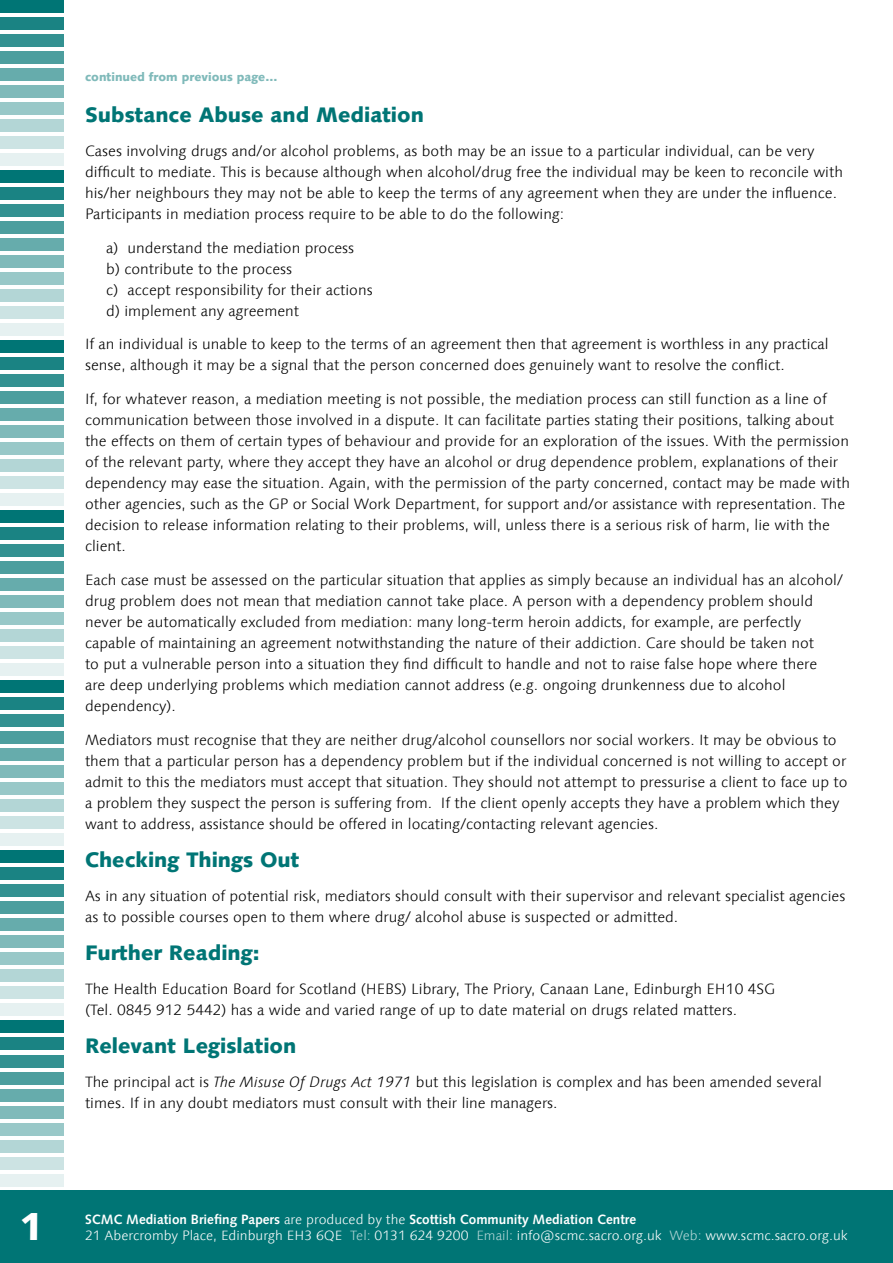
<style>
.page{position:relative;width:893px;height:1263px;background:#fff}
.page>*{position:absolute;margin:0;border:0;box-sizing:border-box;transform-origin:0 0}
.t1{font:900 39px "Syntax";color:#fff}
.t2{font:900 21px "Syntax";color:#007575}
.t3{font:300 15px/21px "Linotype Syntax Com";color:#000}
.t4{font:300 13.5px "Linotype Syntax Com";color:#fff}
.t5{font:700 13.5px "Syntax";color:#fff}
.t6{font:900 12px "Syntax";color:#80baba}
.s1{font-style:italic}
.s2{font-family:"Linotype Syntax Com";font-weight:300}
.s3{color:#b3d6d6}
</style>
<div class="page">
<div style="left:0;top:1191px;width:893px;height:72px;background:#007575"></div>
<div style="left:0;top:0;width:64px;height:13px;background:#007575"></div>
<div style="left:0;top:17px;width:64px;height:13px;background:#1a8383"></div>
<div style="left:0;top:34px;width:64px;height:13px;background:#339191"></div>
<div style="left:0;top:51px;width:64px;height:13px;background:#4d9e9e"></div>
<div style="left:0;top:68px;width:64px;height:13px;background:#66acac"></div>
<div style="left:0;top:85px;width:64px;height:13px;background:#80baba"></div>
<div style="left:0;top:102px;width:64px;height:13px;background:#99c8c8"></div>
<div style="left:0;top:119px;width:64px;height:13px;background:#b3d6d6"></div>
<div style="left:0;top:136px;width:64px;height:13px;background:#cce3e3"></div>
<div style="left:0;top:153px;width:64px;height:13px;background:#e6f1f1"></div>
<div style="left:0;top:170px;width:64px;height:13px;background:#007575"></div>
<div style="left:0;top:187px;width:64px;height:13px;background:#1a8383"></div>
<div style="left:0;top:204px;width:64px;height:13px;background:#339191"></div>
<div style="left:0;top:221px;width:64px;height:13px;background:#4d9e9e"></div>
<div style="left:0;top:238px;width:64px;height:13px;background:#66acac"></div>
<div style="left:0;top:255px;width:64px;height:13px;background:#80baba"></div>
<div style="left:0;top:272px;width:64px;height:13px;background:#99c8c8"></div>
<div style="left:0;top:289px;width:64px;height:13px;background:#b3d6d6"></div>
<div style="left:0;top:306px;width:64px;height:13px;background:#cce3e3"></div>
<div style="left:0;top:323px;width:64px;height:13px;background:#e6f1f1"></div>
<div style="left:0;top:340px;width:64px;height:13px;background:#007575"></div>
<div style="left:0;top:357px;width:64px;height:13px;background:#1a8383"></div>
<div style="left:0;top:374px;width:64px;height:13px;background:#339191"></div>
<div style="left:0;top:391px;width:64px;height:13px;background:#4d9e9e"></div>
<div style="left:0;top:408px;width:64px;height:13px;background:#66acac"></div>
<div style="left:0;top:425px;width:64px;height:13px;background:#80baba"></div>
<div style="left:0;top:442px;width:64px;height:13px;background:#99c8c8"></div>
<div style="left:0;top:459px;width:64px;height:13px;background:#b3d6d6"></div>
<div style="left:0;top:476px;width:64px;height:13px;background:#cce3e3"></div>
<div style="left:0;top:493px;width:64px;height:13px;background:#e6f1f1"></div>
<div style="left:0;top:510px;width:64px;height:13px;background:#007575"></div>
<div style="left:0;top:527px;width:64px;height:13px;background:#1a8383"></div>
<div style="left:0;top:544px;width:64px;height:13px;background:#339191"></div>
<div style="left:0;top:561px;width:64px;height:13px;background:#4d9e9e"></div>
<div style="left:0;top:578px;width:64px;height:13px;background:#66acac"></div>
<div style="left:0;top:595px;width:64px;height:13px;background:#80baba"></div>
<div style="left:0;top:612px;width:64px;height:13px;background:#99c8c8"></div>
<div style="left:0;top:629px;width:64px;height:13px;background:#b3d6d6"></div>
<div style="left:0;top:646px;width:64px;height:13px;background:#cce3e3"></div>
<div style="left:0;top:663px;width:64px;height:13px;background:#e6f1f1"></div>
<div style="left:0;top:680px;width:64px;height:13px;background:#007575"></div>
<div style="left:0;top:697px;width:64px;height:13px;background:#1a8383"></div>
<div style="left:0;top:714px;width:64px;height:13px;background:#339191"></div>
<div style="left:0;top:731px;width:64px;height:13px;background:#4d9e9e"></div>
<div style="left:0;top:748px;width:64px;height:13px;background:#66acac"></div>
<div style="left:0;top:765px;width:64px;height:13px;background:#80baba"></div>
<div style="left:0;top:782px;width:64px;height:13px;background:#99c8c8"></div>
<div style="left:0;top:799px;width:64px;height:13px;background:#b3d6d6"></div>
<div style="left:0;top:816px;width:64px;height:13px;background:#cce3e3"></div>
<div style="left:0;top:833px;width:64px;height:13px;background:#e6f1f1"></div>
<div style="left:0;top:850px;width:64px;height:13px;background:#007575"></div>
<div style="left:0;top:867px;width:64px;height:13px;background:#1a8383"></div>
<div style="left:0;top:884px;width:64px;height:13px;background:#339191"></div>
<div style="left:0;top:901px;width:64px;height:13px;background:#4d9e9e"></div>
<div style="left:0;top:918px;width:64px;height:13px;background:#66acac"></div>
<div style="left:0;top:935px;width:64px;height:13px;background:#80baba"></div>
<div style="left:0;top:952px;width:64px;height:13px;background:#99c8c8"></div>
<div style="left:0;top:969px;width:64px;height:13px;background:#b3d6d6"></div>
<div style="left:0;top:986px;width:64px;height:13px;background:#cce3e3"></div>
<div style="left:0;top:1003px;width:64px;height:13px;background:#e6f1f1"></div>
<div style="left:0;top:1020px;width:64px;height:13px;background:#007575"></div>
<div style="left:0;top:1037px;width:64px;height:13px;background:#1a8383"></div>
<div style="left:0;top:1054px;width:64px;height:13px;background:#339191"></div>
<div style="left:0;top:1071px;width:64px;height:13px;background:#4d9e9e"></div>
<div style="left:0;top:1089px;width:64px;height:12px;background:#66acac"></div>
<div style="left:0;top:1106px;width:64px;height:12px;background:#80baba"></div>
<div style="left:0;top:1123px;width:64px;height:12px;background:#99c8c8"></div>
<div style="left:0;top:1140px;width:64px;height:12px;background:#b3d6d6"></div>
<div style="left:0;top:1157px;width:64px;height:12px;background:#cce3e3"></div>
<div style="left:0;top:1174px;width:64px;height:12px;background:#e6f1f1"></div>
<h1 class="t1" style="left:19px;top:1204px;width:27px">1</h1>
<p class="t6" style="left:85px;top:69px;width:194px">continued from previous page…</p>
<h2 class="t2" style="left:85px;top:102px;width:340px">Substance Abuse and Mediation</h2>
<p class="t3" style="left:85px;top:140px;width:759px">Cases involving drugs and/or alcohol problems, as both may be an issue to a particular individual, can be very difficult to mediate. This is because although when alcohol/drug free the individual may be keen to reconcile with his/her neighbours they may not be able to keep the terms of any agreement when they are under the influence.<br>Participants in mediation process require to be able to do the following:</p>
<p class="t3" style="left:106px;top:237px;width:268px">a) understand the mediation process<br>b) contribute to the process<br>c) accept responsibility for their actions d) implement any agreement</p>
<p class="t3" style="left:85px;top:334px;width:745px">If an individual is unable to keep to the terms of an agreement then that agreement is worthless in any practical sense, although it may be a signal that the person concerned does genuinely want to resolve the conflict.</p>
<p class="t3" style="left:85px;top:388px;width:766px">If, for whatever reason, a mediation meeting is not possible, the mediation process can still function as a line of communication between those involved in a dispute. It can facilitate parties stating their positions, talking about the effects on them of certain types of behaviour and provide for an exploration of the issues. With the permission of the relevant party, where they accept they have an alcohol or drug dependence problem, explanations of their dependency may ease the situation. Again, with the permission of the party concerned, contact may be made with other agencies, such as the GP or Social Work Department, for support and/or assistance with representation. The decision to release information relating to their problems, will, unless there is a serious risk of harm, lie with the client.</p>
<p class="t3" style="left:85px;top:569px;width:759px">Each case must be assessed on the particular situation that applies as simply because an individual has an alcohol/ drug problem does not mean that mediation cannot take place. A person with a dependency problem should never be automatically excluded from mediation: many long-term heroin addicts, for example, are perfectly capable of maintaining an agreement notwithstanding the nature of their addiction. Care should be taken not<br>to put a vulnerable person into a situation they find difficult to handle and not to raise false hope where there<br>are deep underlying problems which mediation cannot address (e.g. ongoing drunkenness due to alcohol dependency).</p>
<p class="t3" style="left:85px;top:729px;width:764px">Mediators must recognise that they are neither drug/alcohol counsellors nor social workers. It may be obvious to them that a particular person has a dependency problem but if the individual concerned is not willing to accept or admit to this the mediators must accept that situation. They should not attempt to pressurise a client to face up to a problem they suspect the person is suffering from. If the client openly accepts they have a problem which they want to address, assistance should be offered in locating/contacting relevant agencies.</p>
<h2 class="t2" style="left:85px;top:847px;width:216px">Checking Things Out</h2>
<p class="t3" style="left:85px;top:885px;width:762px">As in any situation of potential risk, mediators should consult with their supervisor and relevant specialist agencies as to possible courses open to them where drug/ alcohol abuse is suspected or admitted.</p>
<h2 class="t2" style="left:85px;top:940px;width:176px">Further Reading:</h2>
<p class="t3" style="left:85px;top:978px;width:692px">The Health Education Board for Scotland (HEBS) Library, The Priory, Canaan Lane, Edinburgh EH10 4SG (Tel. 0845 912 5442) has a wide and varied range of up to date material on drugs related matters.</p>
<h2 class="t2" style="left:85px;top:1033px;width:213px">Relevant Legislation</h2>
<p class="t3" style="left:85px;top:1071px;width:738px">The principal act is <span class="s1">The Misuse Of Drugs Act 1971</span> but this legislation is complex and has been amended several times. If in any doubt mediators must consult with their line managers.</p>
<p class="t5" style="left:85px;top:1211px;width:553px">SCMC Mediation Briefing Papers <span class="s2">are produced by the</span> Scottish Community Mediation Centre</p>
<p class="t4" style="left:85px;top:1227px;width:764px">21 Abercromby Place, Edinburgh EH3 6QE <span class="s3">Tel:</span> 0131 624 9200 <span class="s3">Email:</span> info@scmc.sacro.org.uk <span class="s3">Web:</span> www.scmc.sacro.org.uk</p>
</div>
